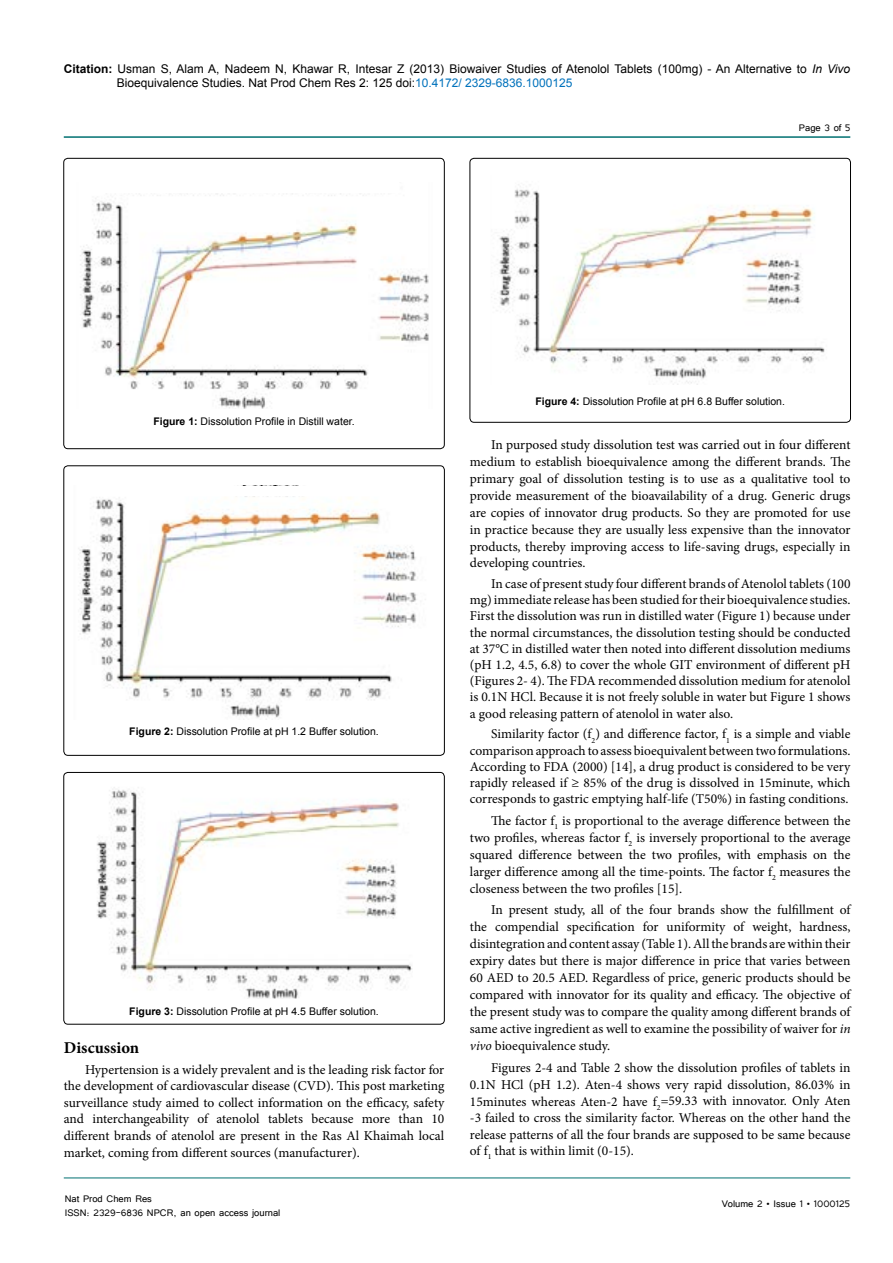
<style>
.page{position:relative;width:893px;height:1263px;background:#fff}
.page>*{position:absolute;margin:0;border:0;box-sizing:border-box;transform-origin:0 0}
.t1{font:700 16.5px "Minion Pro";color:#000}
.t2{font:13.5px/16.2px "Minion Pro";color:#000;text-align:justify}
.t3{font:12px/14.4px "Arial";color:#000}
.t4{font:12px/14.4px "Tunga";color:#000}
.t5{font:10.5px "Arial";color:#000}
.s1{font-weight:700}
.s2{font-style:italic}
.s3{color:#0072bc}
</style>
<div class="page">
<hr style="left:64px;top:1178px;width:786px;height:1px;background:#007071">
<hr style="left:64px;top:136px;width:786px;height:2px;background:#007071">
<div style="left:64px;top:158px;width:380px;height:291px;border:1px solid #000;border-radius:4px"></div>
<img style="left:80px;top:193px;width:349px;height:216px">
<div style="left:64px;top:466px;width:380px;height:289px;border:1px solid #000;border-radius:4px"></div>
<img style="left:78px;top:496px;width:339px;height:222px">
<div style="left:64px;top:772px;width:380px;height:252px;border:1px solid #000;border-radius:4px"></div>
<img style="left:97px;top:787px;width:315px;height:211px">
<div style="left:470px;top:158px;width:380px;height:264px;border:1px solid #000;border-radius:4px"></div>
<img style="left:494px;top:184px;width:331px;height:199px">
<div style="left:551px;top:176px;width:269px;height:15px;background:#fff"></div>
<p class="t3" style="left:117px;top:61px;width:735px;text-indent:-53px"><span class="s1">Citation:</span> Usman S, Alam A, Nadeem N, Khawar R, Intesar Z (2013) Biowaiver Studies of Atenolol Tablets (100mg) - An Alternative to <span class="s2">In Vivo<br></span>Bioequivalence Studies. Nat Prod Chem Res 2: 125 doi:<span class="s3">10.4172/ 2329-6836.1000125</span></p>
<p class="t4" style="left:799px;top:119px;width:53px">Page 3 of 5</p>
<p class="t5" style="left:153px;top:414px;width:203px"><span class="s1">Figure 1:</span> Dissolution Profile in Distill water.</p>
<p class="t5" style="left:129px;top:725px;width:251px"><span class="s1">Figure 2:</span> Dissolution Profile at pH 1.2 Buffer solution.</p>
<p class="t5" style="left:129px;top:1004px;width:251px"><span class="s1">Figure 3:</span> Dissolution Profile at pH 4.5 Buffer solution.</p>
<p class="t1" style="left:64px;top:1036px;width:77px">Discussion</p>
<p class="t2" style="left:64px;top:1062px;width:382px;text-indent:21px">Hypertension is a widely prevalent and is the leading risk factor for the development of cardiovascular disease (CVD). This post marketing surveillance study aimed to collect information on the efficacy, safety and interchangeability of atenolol tablets because more than 10 different brands of atenolol are present in the Ras Al Khaimah local market, coming from different sources (manufacturer).</p>
<p class="t4" style="left:65px;top:1190px;width:217px">Nat Prod Chem Res<br>ISSN: 2329-6836 NPCR, an open access journal</p>
<p class="t5" style="left:535px;top:394px;width:251px"><span class="s1">Figure 4:</span> Dissolution Profile at pH 6.8 Buffer solution.</p>
<p class="t2" style="left:470px;top:436px;width:382px;line-height:16.8px;text-indent:21px">In purposed study dissolution test was carried out in four different medium to establish bioequivalence among the different brands. The primary goal of dissolution testing is to use as a qualitative tool to provide measurement of the bioavailability of a drug. Generic drugs are copies of innovator drug products. So they are promoted for use in practice because they are usually less expensive than the innovator products, thereby improving access to life-saving drugs, especially in developing countries.</p>
<p class="t2" style="left:470px;top:576px;width:382px;text-indent:21px">In case of present study four different brands of Atenolol tablets (100 mg) immediate release has been studied for their bioequivalence studies.<br>First the dissolution was run in distilled water (Figure 1) because under the normal circumstances, the dissolution testing should be conducted at 37°C in distilled water then noted into different dissolution mediums (pH 1.2, 4.5, 6.8) to cover the whole GIT environment of different pH (Figures 2- 4). The FDA recommended dissolution medium for atenolol is 0.1N HCl. Because it is not freely soluble in water but Figure 1 shows a good releasing pattern of atenolol in water also.</p>
<p class="t2" style="left:470px;top:726px;width:382px;text-indent:21px">Similarity factor (f<sub>2</sub>) and difference factor, f<sub>1</sub> is a simple and viable comparison approach to assess bioequivalent between two formulations.<br>According to FDA (2000) [14], a drug product is considered to be very rapidly released if ≥ 85% of the drug is dissolved in 15minute, which corresponds to gastric emptying half-life (T50%) in fasting conditions.</p>
<p class="t2" style="left:470px;top:812px;width:382px;line-height:17px;text-indent:21px">The factor f<sub>1</sub> is proportional to the average difference between the two profiles, whereas factor f<sub>2</sub> is inversely proportional to the average squared difference between the two profiles, with emphasis on the larger difference among all the time-points. The factor f<sub>2</sub> measures the closeness between the two profiles [15].</p>
<p class="t2" style="left:470px;top:902px;width:382px;line-height:17px;text-indent:21px">In present study, all of the four brands show the fulfillment of the compendial specification for uniformity of weight, hardness, disintegration and content assay (Table 1). All the brands are within their expiry dates but there is major difference in price that varies between 60 AED to 20.5 AED. Regardless of price, generic products should be compared with innovator for its quality and efficacy. The objective of the present study was to compare the quality among different brands of same active ingredient as well to examine the possibility of waiver for <span class="s2">in vivo</span> bioequivalence study.</p>
<p class="t2" style="left:470px;top:1059px;width:382px;line-height:16.6px;text-indent:21px">Figures 2-4 and Table 2 show the dissolution profiles of tablets in 0.1N HCl (pH 1.2). Aten-4 shows very rapid dissolution, 86.03% in 15minutes whereas Aten-2 have f<sub>2</sub>=59.33 with innovator. Only Aten -3 failed to cross the similarity factor. Whereas on the other hand the release patterns of all the four brands are supposed to be same because of f<sub>1</sub> that is within limit (0-15).</p>
<p class="t4" style="left:722px;top:1196px;width:130px">Volume 2 • Issue 1 • 1000125</p>
</div>
